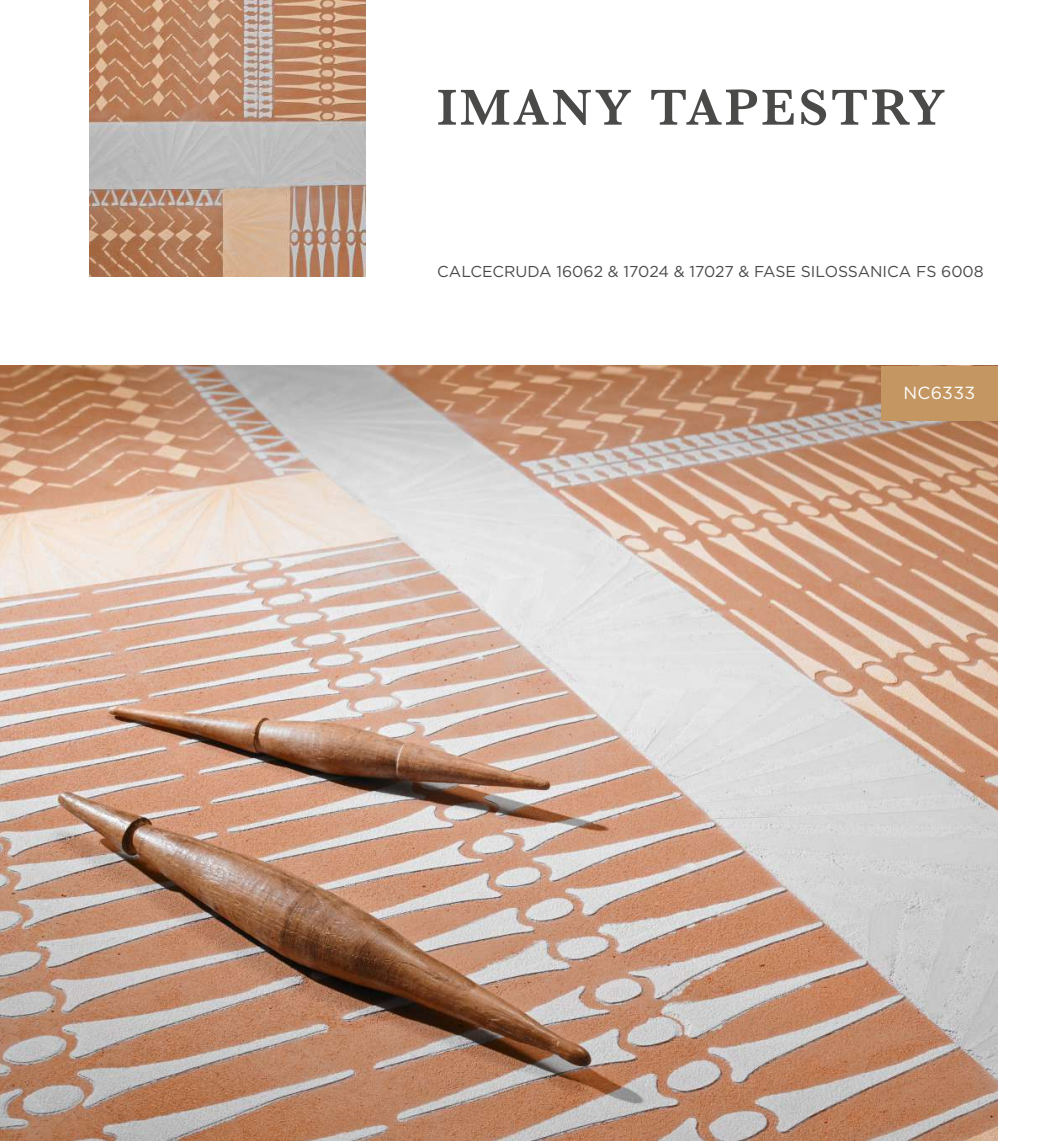
<style>
.page{position:relative;width:1042px;height:1141px;background:#fff}
.page>*{position:absolute;margin:0;border:0;box-sizing:border-box;transform-origin:0 0}
.t1{font:600 52.5px "Baskerville";letter-spacing:.05em;color:#4a4a49}
.t2{font:17.5px "Gotham";letter-spacing:.02em;color:#fff}
.t3{font:15.75px "Gotham";color:#4a4a49}
</style>
<div class="page">
<img style="left:0;top:366px;width:997px;height:775px">
<div style="left:881px;top:366px;width:116px;height:55px;background:#c49661"></div>
<img style="left:89px;top:0;width:277px;height:277px">
<h1 class="t1" style="left:437px;top:71px;width:509px">IMANY TAPESTRY</h1>
<p class="t3" style="left:437px;top:262px;width:548px">CALCECRUDA 16062 &amp; 17024 &amp; 17027 &amp; FASE SILOSSANICA FS 6008</p>
<p class="t2" style="left:903px;top:383px;width:73px">NC6333</p>
</div>
